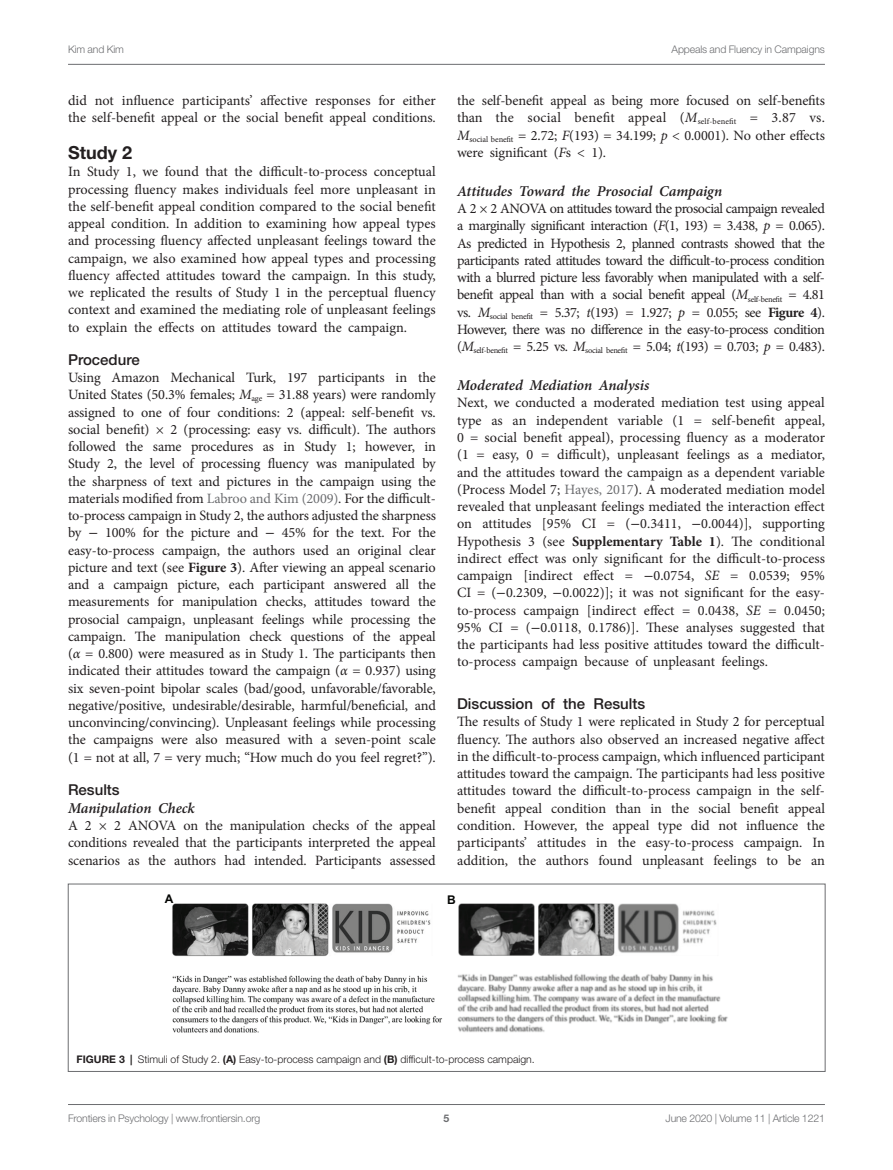
<style>
.page{position:relative;width:893px;height:1170px;background:#fff}
.page>*{position:absolute;margin:0;border:0;box-sizing:border-box;transform-origin:0 0}
.HEAD_2{font:700 18px "Helvetica Neue LT Std";color:#231f20}
.HEAD_4{font:italic 600 15px "Minion Pro";letter-spacing:-.005em;color:#231f20}
.HEAD_3{font:500 15px "Helvetica Neue LT Std";color:#231f20}
.HEAD_4_after_HEAD_3{font:italic 600 15px "Minion Pro";letter-spacing:-.005em;color:#231f20}
.TEXT_FLUSH{font:14.25px/17.2px "Minion Pro";letter-spacing:-.01em;color:#231f20;text-align:justify}
.t1{font:700 12px "Arial";color:#040503}
.t2{font:300 10.5px "Helvetica Neue LT Std";letter-spacing:-.015em;color:#6c6d70}
.FIG_LEG{font:300 10.5px "Helvetica Neue LT Std";color:#231f20}
.t3{font:700 10.5px "Helvetica Neue LT Std";color:#6c6d70}
.s1{font-style:italic}
.s2{color:#6c6d70}
.s3{font-family:"STIX General"}
.s4{font-weight:700}
</style>
<div class="page">
<hr style="left:68px;top:64px;width:757px;height:1px;background:#6c6d70">
<hr style="left:68px;top:1104px;width:757px;height:1px;background:#6c6d70">
<img style="left:172px;top:903px;width:556px;height:130px">
<p class="t2" style="left:68px;top:42px;width:57px">Kim and Kim</p>
<p class="t2" style="left:671px;top:42px;width:155px">Appeals and Fluency in Campaigns</p>
<p class="TEXT_FLUSH" style="left:68px;top:92px;width:369px">did not influence participants’ affective responses for either the self-benefit appeal or the social benefit appeal conditions.</p>
<p class="HEAD_2" style="left:68px;top:141px;width:66px">Study 2</p>
<p class="TEXT_FLUSH" style="left:68px;top:163px;width:369px">In Study 1, we found that the difficult-to-process conceptual processing fluency makes individuals feel more unpleasant in the self-benefit appeal condition compared to the social benefit appeal condition. In addition to examining how appeal types and processing fluency affected unpleasant feelings toward the campaign, we also examined how appeal types and processing fluency affected attitudes toward the campaign. In this study, we replicated the results of Study 1 in the perceptual fluency context and examined the mediating role of unpleasant feelings to explain the effects on attitudes toward the campaign.</p>
<p class="HEAD_3" style="left:68px;top:350px;width:73px">Procedure</p>
<p class="TEXT_FLUSH" style="left:68px;top:369px;width:369px">Using Amazon Mechanical Turk, 197 participants in the United States (50.3% females; <span class="s1">M</span><sub>age</sub> = 31.88 years) were randomly assigned to one of four conditions: 2 (appeal: self-benefit vs. social benefit) × 2 (processing: easy vs. difficult). The authors followed the same procedures as in Study 1; however, in Study 2, the level of processing fluency was manipulated by the sharpness of text and pictures in the campaign using the materials modified from <span class="s2">Labroo and Kim (2009)</span>. For the difficult&shy;to-process campaign in Study 2, the authors adjusted the sharpness by <span class="s3">−</span> 100% for the picture and <span class="s3">−</span> 45% for the text. For the easy-to-process campaign, the authors used an original clear picture and text (see <span class="s4">Figure 3</span>). After viewing an appeal scenario and a campaign picture, each participant answered all the measurements for manipulation checks, attitudes toward the prosocial campaign, unpleasant feelings while processing the campaign. The manipulation check questions of the appeal (<span class="s1">α</span> = 0.800) were measured as in Study 1. The participants then indicated their attitudes toward the campaign (<span class="s1">α</span> = 0.937) using six seven-point bipolar scales (bad/good, unfavorable/favorable, negative/positive, undesirable/desirable, harmful/beneficial, and unconvincing/convincing). Unpleasant feelings while processing the campaigns were also measured with a seven-point scale (1 = not at all, 7 = very much; “How much do you feel regret?”).</p>
<p class="HEAD_3" style="left:68px;top:780px;width:53px">Results</p>
<p class="HEAD_4_after_HEAD_3" style="left:68px;top:798px;width:128px">Manipulation Check</p>
<p class="TEXT_FLUSH" style="left:68px;top:816px;width:369px">A 2 × 2 ANOVA on the manipulation checks of the appeal conditions revealed that the participants interpreted the appeal scenarios as the authors had intended. Participants assessed</p>
<p class="TEXT_FLUSH" style="left:457px;top:92px;width:369px">the self-benefit appeal as being more focused on self-benefits than the social benefit appeal (<span class="s1">M</span><sub>self-benefit</sub> = 3.87 vs.<br><span class="s1">M</span><sub>social</sub> <sub>benefit</sub> = 2.72; <span class="s1">F</span>(193) = 34.199; <span class="s1">p</span> &lt; 0.0001). No other effects were significant (<span class="s1">F</span>s &lt; 1).</p>
<p class="HEAD_4" style="left:457px;top:182px;width:267px">Attitudes Toward the Prosocial Campaign</p>
<p class="TEXT_FLUSH" style="left:457px;top:200px;width:369px">A 2 × 2 ANOVA on attitudes toward the prosocial campaign revealed a marginally significant interaction (<span class="s1">F</span>(1, 193) = 3.438, <span class="s1">p</span> = 0.065).<br>As predicted in Hypothesis 2, planned contrasts showed that the participants rated attitudes toward the difficult-to-process condition with a blurred picture less favorably when manipulated with a self&shy;benefit appeal than with a social benefit appeal (<span class="s1">M</span><sub>self-benefit</sub> = 4.81 vs. <span class="s1">M</span><sub>social</sub> <sub>benefit</sub> = 5.37; <span class="s1">t</span>(193) = 1.927; <span class="s1">p</span> = 0.055; see <span class="s4">Figure 4</span>).<br>However, there was no difference in the easy-to-process condition (<span class="s1">M</span><sub>self-benefit</sub> = 5.25 vs. <span class="s1">M</span><sub>social</sub> <sub>benefit</sub> = 5.04; <span class="s1">t</span>(193) = 0.703; <span class="s1">p</span> = 0.483).</p>
<p class="HEAD_4" style="left:457px;top:376px;width:194px">Moderated Mediation Analysis</p>
<p class="TEXT_FLUSH" style="left:457px;top:394px;width:369px">Next, we conducted a moderated mediation test using appeal type as an independent variable (1 = self-benefit appeal, 0 = social benefit appeal), processing fluency as a moderator (1 = easy, 0 = difficult), unpleasant feelings as a mediator, and the attitudes toward the campaign as a dependent variable (Process Model 7; <span class="s2">Hayes, 2017</span>). A moderated mediation model revealed that unpleasant feelings mediated the interaction effect on attitudes [95% CI = (<span class="s3">−</span>0.3411, <span class="s3">−</span>0.0044)], supporting Hypothesis 3 (see <span class="s4">Supplementary Table 1</span>). The conditional indirect effect was only significant for the difficult-to-process campaign [indirect effect = <span class="s3">−</span>0.0754, <span class="s1">SE</span> = 0.0539; 95% CI = (<span class="s3">−</span>0.2309, <span class="s3">−</span>0.0022)]; it was not significant for the easy&shy;to-process campaign [indirect effect = 0.0438, <span class="s1">SE</span> = 0.0450; 95% CI = (<span class="s3">−</span>0.0118, 0.1786)]. These analyses suggested that the participants had less positive attitudes toward the difficult&shy;to-process campaign because of unpleasant feelings.</p>
<p class="HEAD_3" style="left:457px;top:694px;width:190px">Discussion of the Results</p>
<p class="TEXT_FLUSH" style="left:457px;top:713px;width:369px">The results of Study 1 were replicated in Study 2 for perceptual fluency. The authors also observed an increased negative affect in the difficult-to-process campaign, which influenced participant attitudes toward the campaign. The participants had less positive attitudes toward the difficult-to-process campaign in the self&shy;benefit appeal condition than in the social benefit appeal condition. However, the appeal type did not influence the participants’ attitudes in the easy-to-process campaign. In addition, the authors found unpleasant feelings to be an</p>
<p class="t1" style="left:165px;top:890px;width:10px">A</p>
<p class="t1" style="left:447px;top:891px;width:10px">B</p>
<p class="FIG_LEG" style="left:77px;top:1052px;width:460px"><span class="s4">FIGURE 3 |</span> Stimuli of Study 2. <span class="s4">(A)</span> Easy-to-process campaign and <span class="s4">(B)</span> difficult-to-process campaign.</p>
<p class="t2" style="left:68px;top:1111px;width:194px">Frontiers in Psychology | www.frontiersin.org</p>
<p class="t3" style="left:444px;top:1111px;width:7px">5</p>
<p class="t2" style="left:666px;top:1111px;width:161px">June 2020 | Volume 11 | Article 1221</p>
</div>
